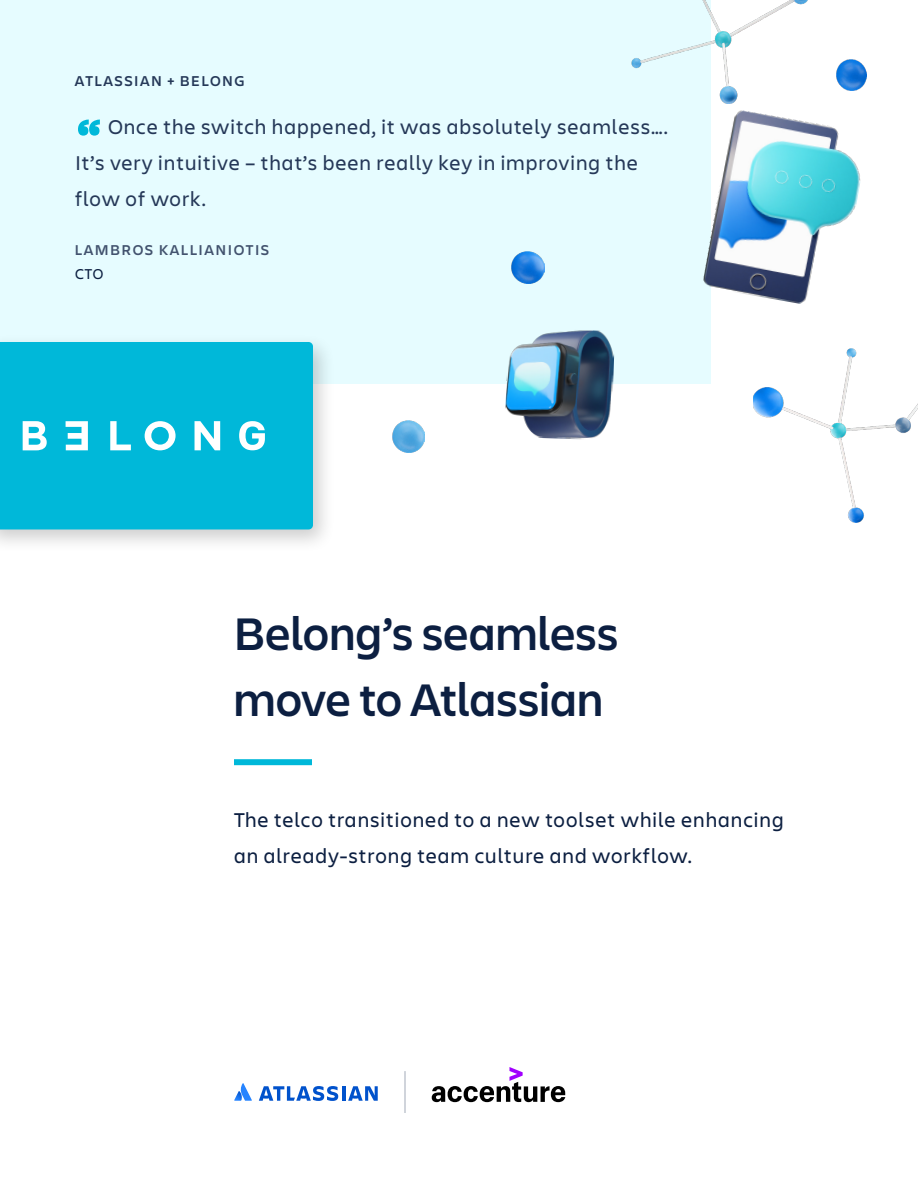
<style>
.page{position:relative;width:918px;height:1188px;background:#fff}
.page>*{position:absolute;margin:0;border:0;box-sizing:border-box;transform-origin:0 0}
.t1{font:600 48px/66px "Charlie Display";color:#0c1f41}
.t2{font:21px/36px "Charlie Display";letter-spacing:.05em;color:#253858}
.t3{font:21px/36px "Charlie Display";letter-spacing:.05em;color:#0c1f41}
.t4{font:600 15px "Charlie Display";letter-spacing:.1em;color:#42526e}
.t5{font:600 15px "Charlie Display";letter-spacing:.1em;color:#253858}
.t6{font:15px "Charlie Text";color:#0c1f41}
</style>
<div class="page">
<svg style="left:234px;top:1083px;width:18px;height:18px"></svg>
<hr style="left:342px;top:1086px;width:4px;height:15px;background:#0052cc">
<svg style="left:259px;top:1086px;width:79px;height:15px"></svg>
<svg style="left:348px;top:1086px;width:30px;height:15px"></svg>
<div style="left:0;top:0;width:711px;height:384px;background:#e6fcff"></div>
<svg style="left:78px;top:120px;width:22px;height:16px"></svg>
<div style="left:234px;top:759px;width:78px;height:6px;background:#00b8d9"></div>
<hr style="left:404px;top:1071px;width:2px;height:42px;background:#c1c7d0">
<div style="left:0;top:333px;width:336px;height:221px;background:#000;opacity:.2"></div>
<div style="left:0;top:342px;width:313px;height:188px;background:#00b8d9"></div>
<svg style="left:23px;top:421px;width:242px;height:29px"></svg>
<svg style="left:432px;top:1067px;width:133px;height:35px"></svg>
<img style="left:393px;top:421px;width:32px;height:32px">
<img style="left:836px;top:60px;width:31px;height:30px">
<img style="left:512px;top:251px;width:32px;height:33px">
<img style="left:703px;top:110px;width:158px;height:194px">
<img style="left:631px;top:0;width:177px;height:103px">
<img style="left:753px;top:349px;width:165px;height:174px">
<img style="left:505px;top:330px;width:110px;height:110px">
<p class="t5" style="left:75px;top:70px;width:172px">ATLASSIAN + BELONG</p>
<p class="t2" style="left:75px;top:108px;width:594px;text-indent:33px">Once the switch happened, it was absolutely seamless….<br>It’s very intuitive – that’s been really key in improving the flow of work.</p>
<p class="t4" style="left:75px;top:239px;width:196px">LAMBROS KALLIANIOTIS</p>
<p class="t6" style="left:75px;top:263px;width:30px">CTO</p>
<h1 class="t1" style="left:233px;top:598px;width:386px">Belong’s seamless move to Atlassian</h1>
<p class="t3" style="left:234px;top:801px;width:551px">The telco transitioned to a new toolset while enhancing an already-strong team culture and workflow.</p>
</div>
